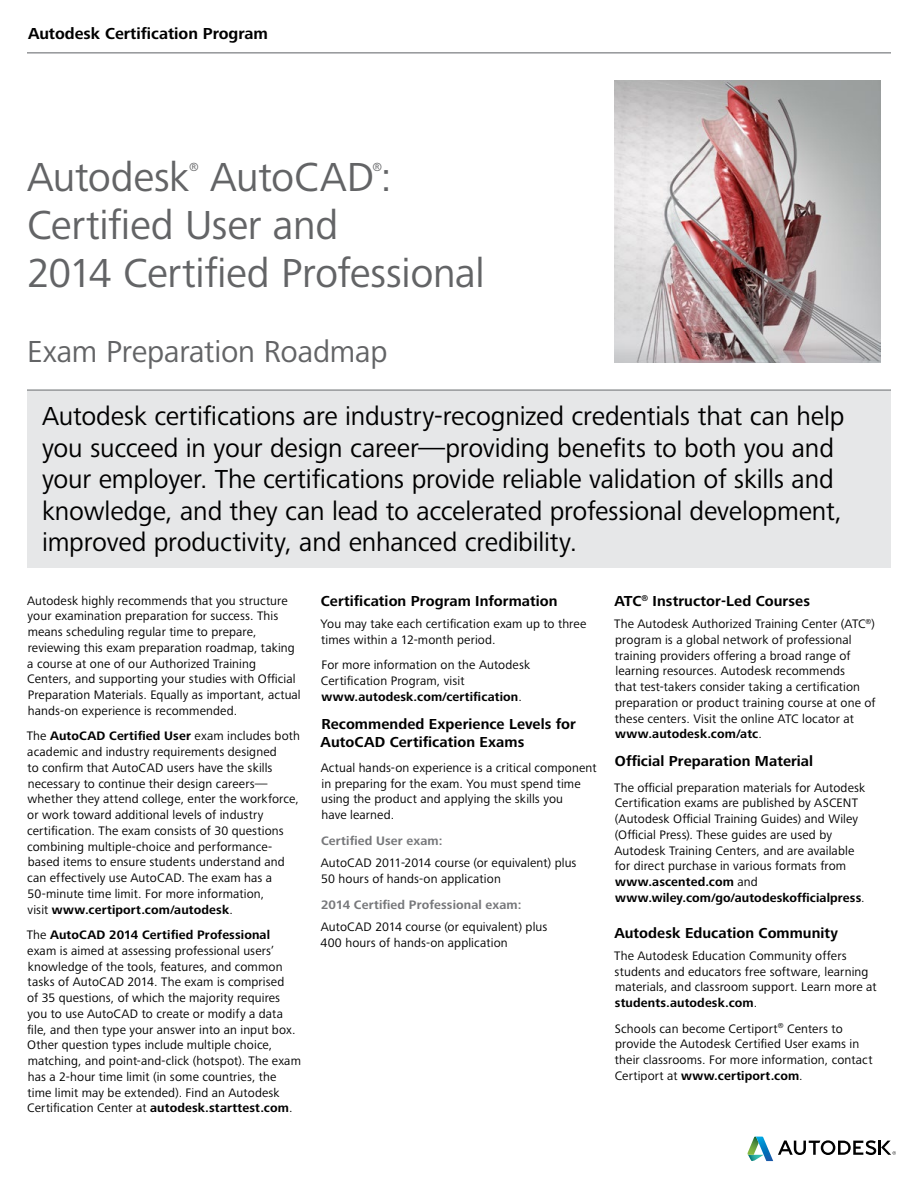
<style>
.page{position:relative;width:918px;height:1188px;background:#fff}
.page>*{position:absolute;margin:0;border:0;box-sizing:border-box;transform-origin:0 0}
.t1{font:42px/48px "Frutiger Next LTW1 G";letter-spacing:-.01em;color:#636466}
.Subhead__Level_2{font:31.5px "Frutiger Next LTW1 G";letter-spacing:-.01em;color:#636466}
.Pull_Quote__Level_1{font:27px/31.5px "Frutiger Next LTW1 G";letter-spacing:-.005em;color:#000}
._1st_Page_Header_Lef{font:700 16.5px "Frutiger Next LTW1 G";color:#000}
.Text_Heading{font:700 15px "Frutiger Next LTW1 G";letter-spacing:.005em;color:#000}
.Body_Text{font:700 15px/18px "Frutiger Next LTW1 G";letter-spacing:.005em;color:#000}
.Body_Text-2{font:12.75px/15.8px "Frutiger Next LTW1 G";letter-spacing:.01em;color:#000}
.Text_Subheading{font:700 12.75px "Frutiger Next LTW1 G";letter-spacing:.01em;color:#77787b}
.t2{font:12.3px "Frutiger Next LTW1 G";color:#636466}
.s1{font-weight:700}
</style>
<div class="page">
<svg style="left:747px;top:1137px;width:149px;height:24px"></svg>
<img style="left:614px;top:81px;width:266px;height:281px">
<hr style="left:27px;top:52px;width:864px;height:2px;background:#939598">
<hr style="left:27px;top:389px;width:864px;height:2px;background:#939598">
<div style="left:27px;top:391px;width:864px;height:177px;background:#e6e7e8"></div>
<p class="_1st_Page_Header_Lef" style="left:28px;top:24px;width:241px">Autodesk Certification Program</p>
<p class="t1" style="left:27px;top:155px;width:164px">Autodesk</p>
<p class="t2" style="left:189px;top:160px;width:11px">®</p>
<p class="t1" style="left:210px;top:155px;width:183px">AutoCAD :</p>
<p class="t2" style="left:372px;top:160px;width:11px">®</p>
<p class="t1" style="left:27px;top:203px;width:459px">Certified User and<br>2014 Certified Professional</p>
<p class="Subhead__Level_2" style="left:27px;top:334px;width:362px">Exam Preparation Roadmap</p>
<p class="Pull_Quote__Level_1" style="left:42px;top:401px;width:804px">Autodesk certifications are industry-recognized credentials that can help you succeed in your design career—providing benefits to both you and your employer. The certifications provide reliable validation of skills and knowledge, and they can lead to accelerated professional development, improved productivity, and enhanced credibility.</p>
<p class="Body_Text-2" style="left:27px;top:593px;width:275px">Autodesk highly recommends that you structure your examination preparation for success. This means scheduling regular time to prepare, reviewing this exam preparation roadmap, taking a course at one of our Authorized Training Centers, and supporting your studies with Official Preparation Materials. Equally as important, actual hands-on experience is recommended.</p>
<p class="Body_Text-2" style="left:27px;top:729px;width:275px">The <span class="s1">AutoCAD Certified User</span> exam includes both academic and industry requirements designed<br>to confirm that AutoCAD users have the skills necessary to continue their design careers— whether they attend college, enter the workforce, or work toward additional levels of industry certification. The exam consists of 30 questions combining multiple-choice and performance&shy;based items to ensure students understand and can effectively use AutoCAD. The exam has a 50-minute time limit. For more information,<br>visit <span class="s1">www.certiport.com/autodesk</span>.</p>
<p class="Body_Text-2" style="left:27px;top:927px;width:276px">The <span class="s1">AutoCAD 2014 Certified Professional </span>exam is aimed at assessing professional users’ knowledge of the tools, features, and common tasks of AutoCAD 2014. The exam is comprised<br>of 35 questions, of which the majority requires you to use AutoCAD to create or modify a data file, and then type your answer into an input box.<br>Other question types include multiple choice, matching, and point-and-click (hotspot). The exam has a 2-hour time limit (in some countries, the time limit may be extended). Find an Autodesk Certification Center at <span class="s1">autodesk.starttest.com</span>.</p>
<p class="Text_Heading" style="left:321px;top:593px;width:238px">Certification Program Information</p>
<p class="Body_Text-2" style="left:321px;top:616px;width:267px">You may take each certification exam up to three times within a 12-month period.</p>
<p class="Body_Text-2" style="left:321px;top:658px;width:211px">For more information on the Autodesk<br>Certification Program, visit <span class="s1">www.autodesk.com/certification</span>.</p>
<p class="Body_Text" style="left:321px;top:715px;width:257px">Recommended Experience Levels for<br>AutoCAD Certification Exams</p>
<p class="Body_Text-2" style="left:321px;top:760px;width:277px">Actual hands-on experience is a critical component in preparing for the exam. You must spend time using the product and applying the skills you<br>have learned.</p>
<p class="Text_Subheading" style="left:321px;top:834px;width:123px">Certified User exam:</p>
<p class="Body_Text-2" style="left:321px;top:855px;width:257px">AutoCAD 2011-2014 course (or equivalent) plus<br>50 hours of hands-on application</p>
<p class="Text_Subheading" style="left:321px;top:898px;width:202px">2014 Certified Professional exam:</p>
<p class="Body_Text-2" style="left:320px;top:919px;width:229px">AutoCAD 2014 course (or equivalent) plus<br>400 hours of hands-on application</p>
<p class="Text_Heading" style="left:614px;top:593px;width:197px">ATC<sup>®</sup> Instructor-Led Courses</p>
<p class="Body_Text-2" style="left:614px;top:616px;width:263px">The Autodesk Authorized Training Center (ATC<sup>®</sup>) program is a global network of professional training providers offering a broad range of learning resources. Autodesk recommends<br>that test-takers consider taking a certification preparation or product training course at one of these centers. Visit the online ATC locator at <span class="s1">www.autodesk.com/atc</span>.</p>
<p class="Body_Text" style="left:615px;top:753px;width:200px">Official Preparation Material</p>
<p class="Body_Text-2" style="left:614px;top:780px;width:253px">The official preparation materials for Autodesk Certification exams are published by ASCENT (Autodesk Official Training Guides) and Wiley (Official Press). These guides are used by Autodesk Training Centers, and are available for direct purchase in various formats from <span class="s1">www.ascented.com</span> and <span class="s1">www.wiley.com/go/autodeskofficialpress</span>.</p>
<p class="Text_Heading" style="left:614px;top:925px;width:225px">Autodesk Education Community</p>
<p class="Body_Text-2" style="left:614px;top:948px;width:264px">The Autodesk Education Community offers students and educators free software, learning materials, and classroom support. Learn more at <span class="s1">students.autodesk.com</span>.</p>
<p class="Body_Text-2" style="left:615px;top:1021px;width:259px">Schools can become Certiport<sup>®</sup> Centers to provide the Autodesk Certified User exams in their classrooms. For more information, contact Certiport at <span class="s1">www.certiport.com</span>.</p>
</div>
